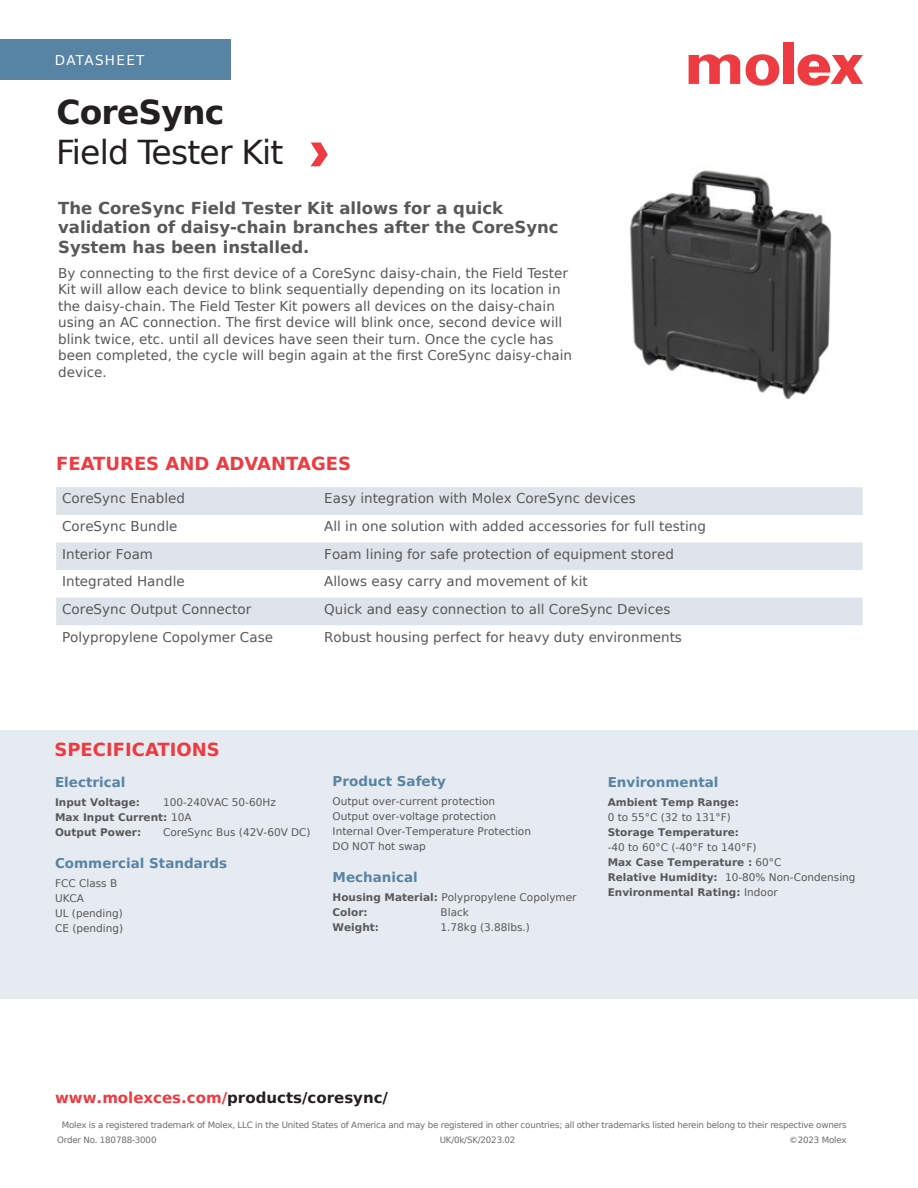
<style>
.page{position:relative;width:918px;height:1188px;background:#fff}
.page>*{position:absolute;margin:0;border:0;box-sizing:border-box;transform-origin:0 0}
.Datasheet_Header{font:33px "Bitstream Vera Sans";letter-spacing:-.025em;color:#231f20}
.Datasheet_Header-2{font:700 33px "Bitstream Vera Sans";letter-spacing:-.025em;color:#231f20}
.Section_Header_Red{font:700 18px "Bitstream Vera Sans";color:#ee3a41}
.Emphasis_Paragraph_1{font:700 16.5px/19.5px "Bitstream Vera Sans";color:#57585a}
.Weblink__red_black{font:700 15px "Bitstream Vera Sans";color:#231f20}
.body_text{font:13.5px/16.5px "Bitstream Vera Sans";color:#57585a}
.Body_Text_80_Black{font:13.5px "Bitstream Vera Sans";color:#57585a}
.Specifications_Subhe{font:700 13.5px "Bitstream Vera Sans";color:#5784a4}
.Literature_Tab{font:13.5px "Bitstream Vera Sans";letter-spacing:.1em;color:#fff}
.Specifications_Body{font:10.5px "Bitstream Vera Sans";color:#57585a}
.Specifications_Body-2{font:700 10.5px "Bitstream Vera Sans";color:#57585a}
.A4_Footer{font:8.7px "Bitstream Vera Sans";letter-spacing:-.02em;color:#6c6d70}
.s1{font-weight:400}
.s2{font-weight:700}
.s3{color:#ee3a41}
</style>
<div class="page">
<div style="left:0;top:39px;width:231px;height:41px;background:#5784a4"></div>
<div style="left:783px;top:42px;width:10px;height:42px;background:#ee3a41"></div>
<svg style="left:746px;top:54px;width:33px;height:32px"></svg>
<svg style="left:689px;top:54px;width:51px;height:30px"></svg>
<svg style="left:798px;top:54px;width:65px;height:32px"></svg>
<img style="left:630px;top:170px;width:201px;height:230px">
<svg style="left:56px;top:487px;width:807px;height:138px;fill:#dee4e9"></svg>
<div style="left:0;top:730px;width:918px;height:269px;background:#e6ebf1"></div>
<svg style="left:311px;top:143px;width:17px;height:23px"></svg>
<p class="Literature_Tab" style="left:55px;top:53px;width:91px">DATASHEET</p>
<p class="Datasheet_Header-2" style="left:56px;top:94px;width:170px">CoreSync</p>
<p class="Datasheet_Header" style="left:56px;top:134px;width:229px">Field Tester Kit</p>
<p class="Emphasis_Paragraph_1" style="left:58px;top:198px;width:502px">The CoreSync Field Tester Kit allows for a quick validation of daisy-chain branches after the CoreSync<br>System has been installed.</p>
<p class="body_text" style="left:58px;top:265px;width:516px">By connecting to the first device of a CoreSync daisy-chain, the Field Tester Kit will allow each device to blink sequentially depending on its location in the daisy-chain. The Field Tester Kit powers all devices on the daisy-chain using an AC connection. The first device will blink once, second device will blink twice, etc. until all devices have seen their turn. Once the cycle has been completed, the cycle will begin again at the first CoreSync daisy-chain device.</p>
<p class="Section_Header_Red" style="left:56px;top:453px;width:297px">FEATURES AND ADVANTAGES</p>
<p class="Body_Text_80_Black" style="left:62px;top:491px;width:124px">CoreSync Enabled</p>
<p class="Body_Text_80_Black" style="left:324px;top:491px;width:313px">Easy integration with Molex CoreSync devices</p>
<p class="Body_Text_80_Black" style="left:62px;top:519px;width:117px">CoreSync Bundle</p>
<p class="Body_Text_80_Black" style="left:324px;top:519px;width:383px">All in one solution with added accessories for full testing</p>
<p class="Body_Text_80_Black" style="left:62px;top:546px;width:92px">Interior Foam</p>
<p class="Body_Text_80_Black" style="left:324px;top:546px;width:351px">Foam lining for safe protection of equipment stored</p>
<p class="Body_Text_80_Black" style="left:62px;top:574px;width:124px">Integrated Handle</p>
<p class="Body_Text_80_Black" style="left:324px;top:574px;width:265px">Allows easy carry and movement of kit</p>
<p class="Body_Text_80_Black" style="left:62px;top:601px;width:191px">CoreSync Output Connector</p>
<p class="Body_Text_80_Black" style="left:324px;top:601px;width:348px">Quick and easy connection to all CoreSync Devices</p>
<p class="Body_Text_80_Black" style="left:62px;top:629px;width:212px">Polypropylene Copolymer Case</p>
<p class="Body_Text_80_Black" style="left:324px;top:629px;width:359px">Robust housing perfect for heavy duty environments</p>
<p class="Section_Header_Red" style="left:54px;top:740px;width:167px">SPECIFICATIONS</p>
<p class="Specifications_Subhe" style="left:55px;top:774px;width:72px">Electrical</p>
<p class="Specifications_Body-2" style="left:55px;top:796px;width:86px">Input Voltage:</p>
<p class="Specifications_Body" style="left:163px;top:796px;width:114px">100-240VAC 50-60Hz</p>
<p class="Specifications_Body-2" style="left:55px;top:811px;width:138px">Max Input Current: <span class="s1">10A</span></p>
<p class="Specifications_Body-2" style="left:55px;top:826px;width:88px">Output Power:</p>
<p class="Specifications_Body" style="left:163px;top:826px;width:149px">CoreSync Bus (42V-60V DC)</p>
<p class="Specifications_Subhe" style="left:55px;top:855px;width:174px">Commercial Standards</p>
<p class="Specifications_Body" style="left:55px;top:877px;width:64px">FCC Class B</p>
<p class="Specifications_Body" style="left:55px;top:892px;width:31px">UKCA</p>
<p class="Specifications_Body" style="left:55px;top:907px;width:69px">UL (pending)</p>
<p class="Specifications_Body" style="left:55px;top:922px;width:70px">CE (pending)</p>
<p class="Specifications_Subhe" style="left:333px;top:773px;width:115px">Product Safety</p>
<p class="Specifications_Body" style="left:333px;top:795px;width:164px">Output over-current protection</p>
<p class="Specifications_Body" style="left:333px;top:810px;width:165px">Output over-voltage protection</p>
<p class="Specifications_Body" style="left:333px;top:825px;width:200px">Internal Over-Temperature Protection</p>
<p class="Specifications_Body" style="left:333px;top:840px;width:95px">DO NOT hot swap</p>
<p class="Specifications_Subhe" style="left:333px;top:869px;width:87px">Mechanical</p>
<p class="Specifications_Body" style="left:333px;top:891px;width:245px"><span class="s2">Housing Material:</span> Polypropylene Copolymer</p>
<p class="Specifications_Body-2" style="left:333px;top:906px;width:37px">Color:</p>
<p class="Specifications_Body" style="left:441px;top:906px;width:30px">Black</p>
<p class="Specifications_Body-2" style="left:333px;top:921px;width:48px">Weight:</p>
<p class="Specifications_Body" style="left:441px;top:921px;width:91px">1.78kg (3.88lbs.)</p>
<p class="Specifications_Subhe" style="left:608px;top:774px;width:112px">Environmental</p>
<p class="Specifications_Body-2" style="left:608px;top:796px;width:133px">Ambient Temp Range:</p>
<p class="Specifications_Body" style="left:608px;top:811px;width:125px">0 to 55°C (32 to 131°F)</p>
<p class="Specifications_Body-2" style="left:608px;top:826px;width:133px">Storage Temperature:</p>
<p class="Specifications_Body" style="left:608px;top:841px;width:150px">-40 to 60°C (-40°F to 140°F)</p>
<p class="Specifications_Body-2" style="left:608px;top:856px;width:175px">Max Case Temperature : <span class="s1">60°C</span></p>
<p class="Specifications_Body" style="left:608px;top:871px;width:249px"><span class="s2">Relative Humidity:</span> 10-80% Non-Condensing</p>
<p class="Specifications_Body-2" style="left:608px;top:886px;width:172px">Environmental Rating: <span class="s1">Indoor</span></p>
<p class="Weblink__red_black" style="left:55px;top:1089px;width:335px"><span class="s3">www.molexces.com/</span>products/coresync/</p>
<p class="A4_Footer" style="left:62px;top:1120px;width:787px">Molex is a registered trademark of Molex, LLC in the United States of America and may be registered in other countries; all other trademarks listed herein belong to their respective owners</p>
<p class="A4_Footer" style="left:57px;top:1135px;width:101px">Order No. 180788-3000</p>
<p class="A4_Footer" style="left:440px;top:1135px;width:77px">UK/0k/SK/2023.02</p>
<p class="A4_Footer" style="left:789px;top:1135px;width:59px">©2023 Molex</p>
</div>
